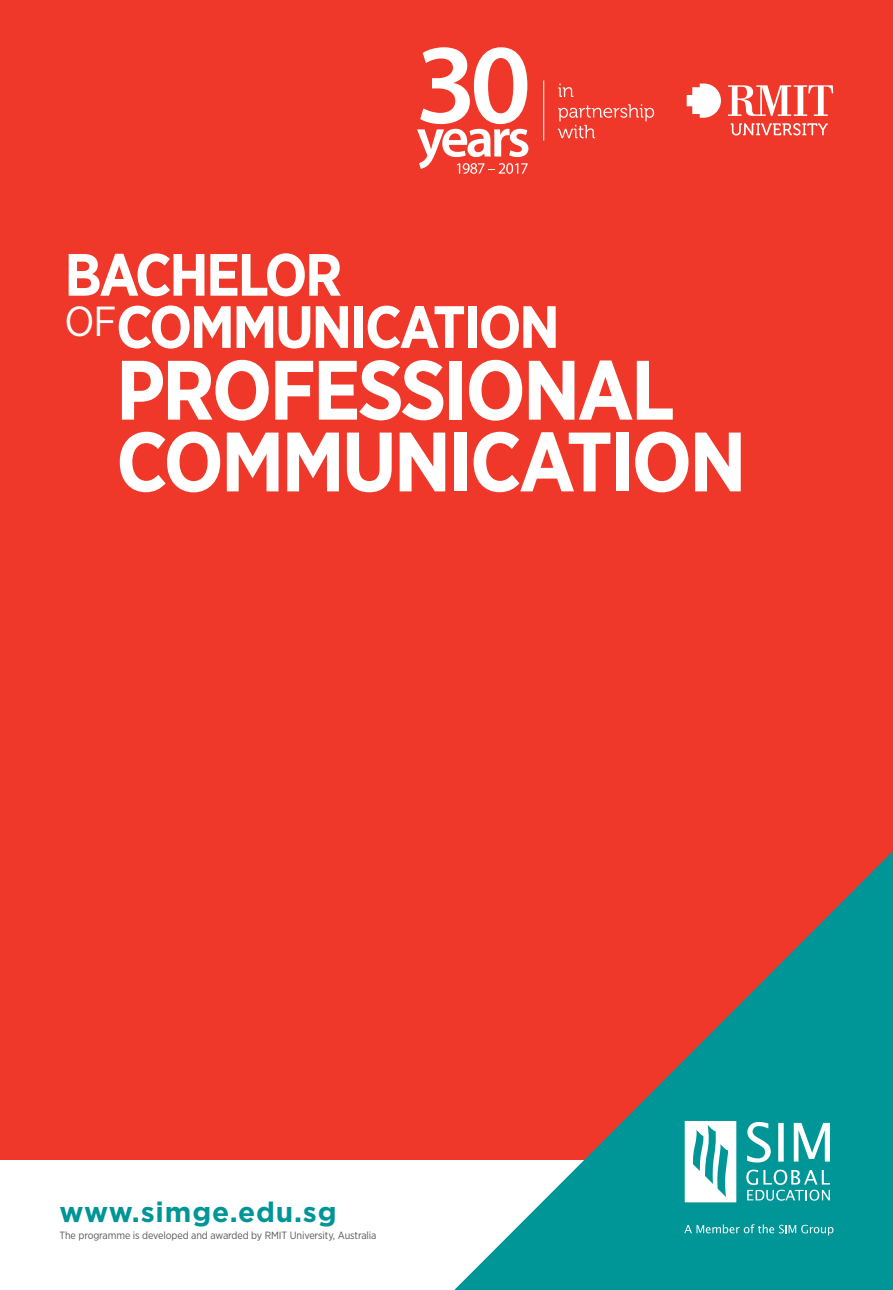
<style>
.page{position:relative;width:893px;height:1290px;background:#ef3829}
.page>*{position:absolute;margin:0;border:0;box-sizing:border-box;transform-origin:0 0}
.t1{font:700 84px/71.8px "Gotham Narrow";letter-spacing:-.035em;color:#fff}
.t2{font:700 59.5px "Gotham Narrow";letter-spacing:-.04em;color:#fff}
.t3{font:42px "Gotham Narrow";color:#fff}
.t4{font:700 28px "Gotham";letter-spacing:.03em;color:#009597}
.t5{font:10.5px "Gotham Narrow";letter-spacing:-.01em;color:#58595b}
</style>
<div class="page">
<div style="left:0;top:1161px;width:893px;height:129px;background:#fff"></div>
<svg style="left:454px;top:851px;width:439px;height:439px"></svg>
<svg style="left:747px;top:1122px;width:83px;height:40px;background:#63bebf"></svg>
<svg style="left:746px;top:1169px;width:84px;height:31px;background:#3eaeb0"></svg>
<svg style="left:685px;top:1121px;width:51px;height:81px"></svg>
<svg style="left:684px;top:1224px;width:149px;height:11px;background:#36abac"></svg>
<svg style="left:558px;top:104px;width:96px;height:34px"></svg>
<svg style="left:558px;top:84px;width:15px;height:13px"></svg>
<hr style="left:543px;top:80px;width:1px;height:61px;background:#fff">
<svg style="left:728px;top:85px;width:105px;height:31px"></svg>
<svg style="left:687px;top:84px;width:34px;height:34px"></svg>
<svg style="left:731px;top:123px;width:97px;height:12px"></svg>
<svg style="left:417px;top:47px;width:111px;height:127px"></svg>
<h2 class="t2" style="left:64px;top:236px;width:279px">BACHELOR</h2>
<h2 class="t2" style="left:116px;top:289px;width:445px">COMMUNICATION</h2>
<h1 class="t1" style="left:116px;top:353px;width:632px">PROFESSIONAL<br>COMMUNICATION</h1>
<h3 class="t3" style="left:64px;top:295px;width:54px">OF</h3>
<h3 class="t4" style="left:60px;top:1193px;width:279px">www.simge.edu.sg</h3>
<p class="t5" style="left:60px;top:1228px;width:318px">The programme is developed and awarded by RMIT University, Australia</p>
</div>
